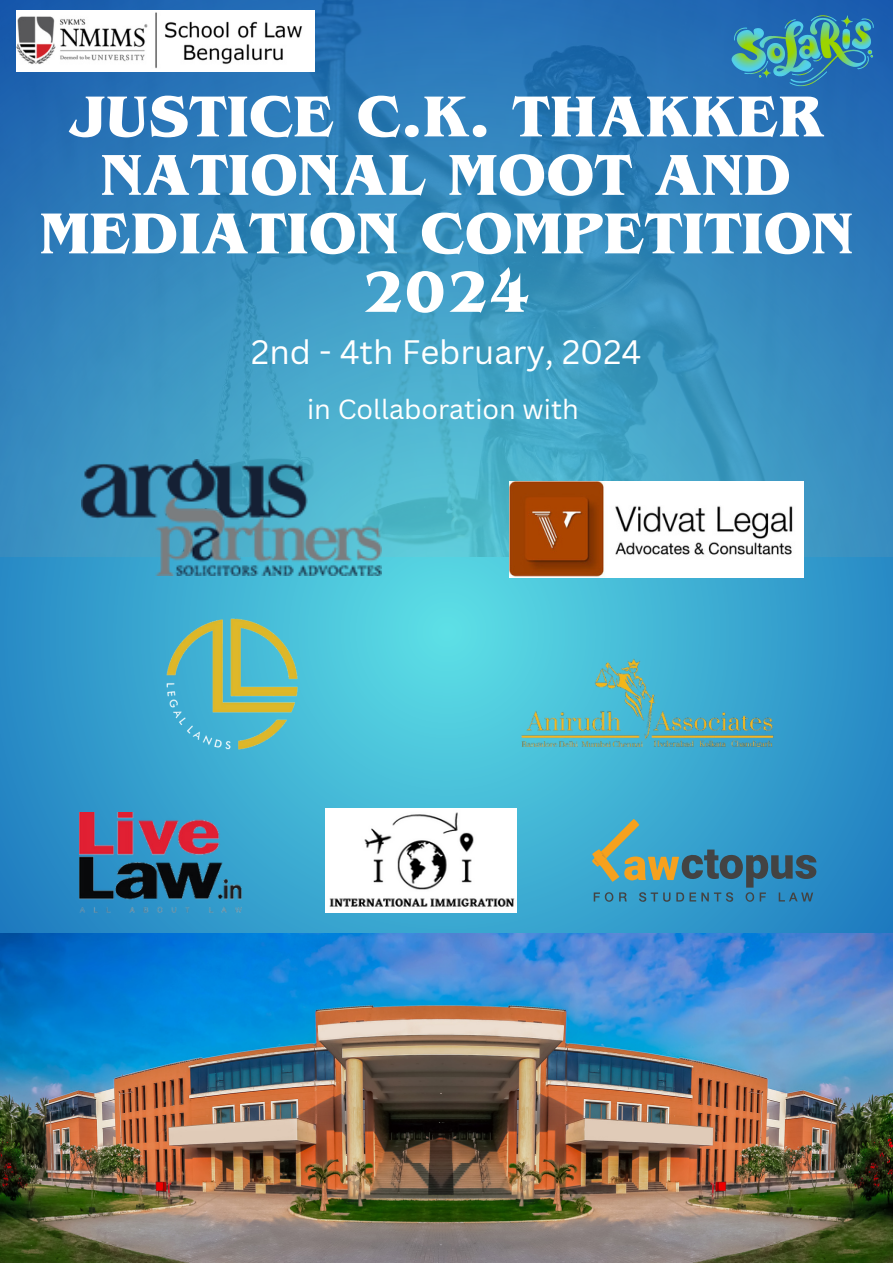
<style>
.page{position:relative;width:893px;height:1264px;background:#fff}
.page>*{position:absolute;margin:0;border:0;box-sizing:border-box;transform-origin:0 0}
.t1{font:700 60.45px/58.5px "Benguiat Pro ITC";letter-spacing:.02em;color:#fff;text-align:center}
.t2{font:33px "Canva Sans";color:#fff}
.t3{font:27px "Canva Sans";color:#fff}
</style>
<div class="page">
<svg style="left:0;top:556px;width:892px;height:377px;background:#3ca9d1"></svg>
<img style="left:0;top:0;width:892px;height:556px">
<img style="left:679px;top:0;width:213px;height:124px">
<img style="left:82px;top:459px;width:299px;height:116px">
<img style="left:165px;top:609px;width:133px;height:150px">
<img style="left:80px;top:812px;width:162px;height:100px">
<svg style="left:591px;top:818px;width:226px;height:85px;background:#4591ab"></svg>
<img style="left:325px;top:808px;width:191px;height:104px">
<img style="left:509px;top:482px;width:294px;height:95px">
<img style="left:16px;top:10px;width:298px;height:62px">
<img style="left:516px;top:654px;width:268px;height:92px">
<img style="left:0;top:933px;width:892px;height:329px">
<p class="t1" style="left:40px;top:96px;width:813px">JUSTICE C.K. THAKKER<br>NATIONAL MOOT AND<br>MEDIATION COMPETITION<br>2024</p>
<p class="t2" style="left:251px;top:329px;width:391px">2nd - 4th February, 2024</p>
<p class="t3" style="left:307px;top:390px;width:273px">in Collaboration with</p>
</div>
